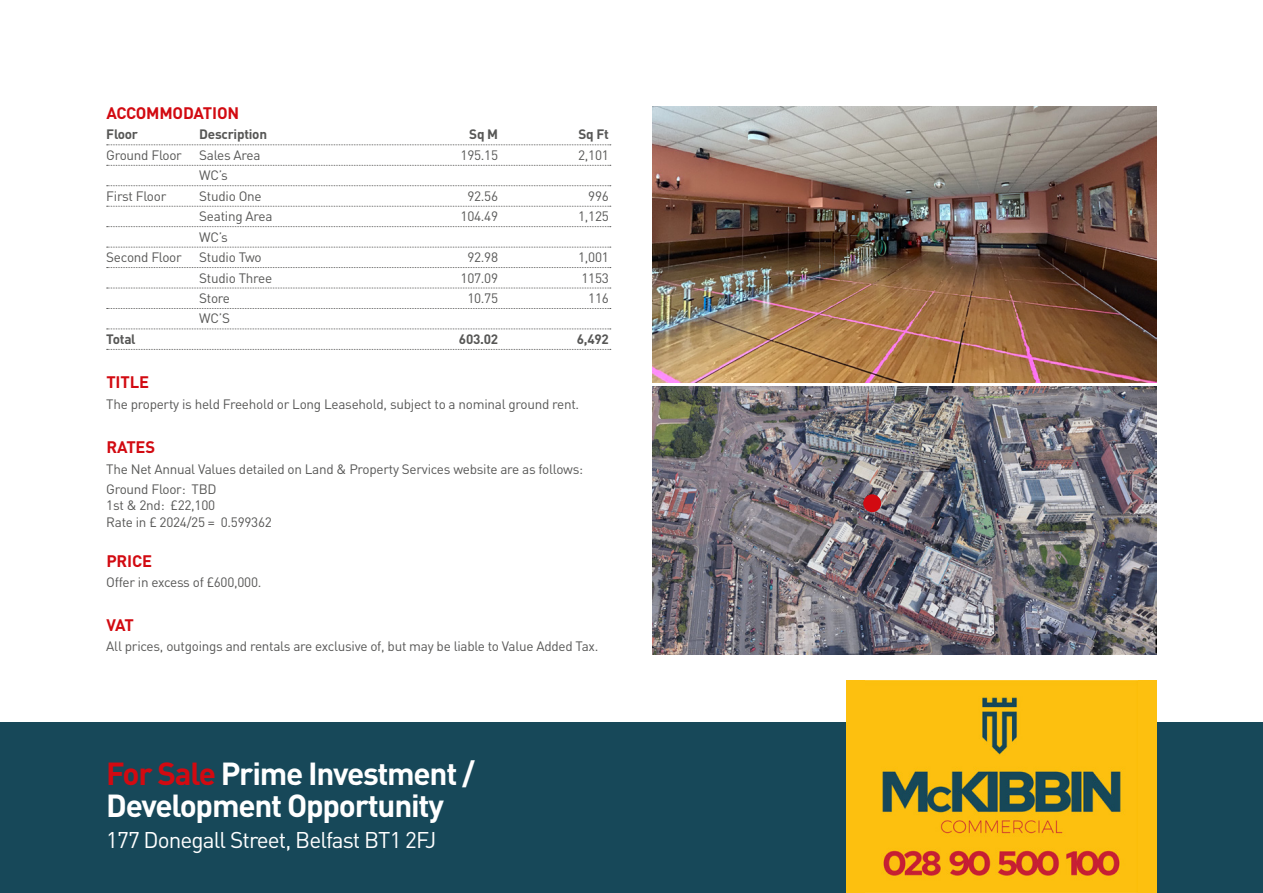
<style>
.page{position:relative;width:1263px;height:893px;background:#fff}
.page>*{position:absolute;margin:0;border:0;box-sizing:border-box;transform-origin:0 0}
.t1{font:700 31.5px/31.5px "DIN Pro";letter-spacing:-.04em;color:#fff}
.t2{font:22.5px "DIN Pro";letter-spacing:-.04em;color:#fff}
.t3{font:700 16.5px "DIN Pro";letter-spacing:-.01em;color:#d20a11}
.t4{font:13.5px/20.4px "DIN Pro";letter-spacing:-.02em;color:#575756}
.t5{font:700 13.5px "DIN Pro";letter-spacing:-.02em;color:#575756}
.s1{color:#d20a11}
</style>
<div class="page">
<div style="left:0;top:723px;width:1263px;height:170px;background:#174859"></div>
<div style="left:846px;top:680px;width:311px;height:213px;background:#fdc00f"></div>
<img style="left:866px;top:680px;width:271px;height:196px">
<svg style="left:107px;top:144px;width:504px;height:1px"></svg>
<svg style="left:107px;top:165px;width:504px;height:1px"></svg>
<svg style="left:107px;top:185px;width:504px;height:1px"></svg>
<svg style="left:107px;top:206px;width:504px;height:1px"></svg>
<svg style="left:107px;top:226px;width:504px;height:1px"></svg>
<svg style="left:107px;top:247px;width:504px;height:1px"></svg>
<svg style="left:107px;top:267px;width:504px;height:1px"></svg>
<svg style="left:107px;top:288px;width:504px;height:1px"></svg>
<svg style="left:107px;top:308px;width:504px;height:1px"></svg>
<svg style="left:107px;top:329px;width:504px;height:1px"></svg>
<svg style="left:107px;top:349px;width:504px;height:1px"></svg>
<img style="left:653px;top:387px;width:504px;height:268px">
<img style="left:653px;top:106px;width:504px;height:277px">
<div style="left:863px;top:494px;width:18px;height:18px;background:#d20a11;border-radius:50%"></div>
<p class="t3" style="left:106px;top:102px;width:134px">ACCOMMODATION</p>
<p class="t5" style="left:106px;top:125px;width:33px">Floor</p>
<p class="t5" style="left:199px;top:125px;width:69px">Description</p>
<p class="t5" style="left:469px;top:125px;width:30px">Sq M</p>
<p class="t5" style="left:578px;top:125px;width:32px">Sq Ft</p>
<p class="t4" style="left:106px;top:144px;width:77px">Ground Floor</p>
<p class="t4" style="left:199px;top:144px;width:63px">Sales Area</p>
<p class="t4" style="left:461px;top:144px;width:39px">195.15</p>
<p class="t4" style="left:578px;top:144px;width:32px">2,101</p>
<p class="t4" style="left:199px;top:165px;width:30px">WC’s</p>
<p class="t4" style="left:106px;top:185px;width:62px">First Floor</p>
<p class="t4" style="left:199px;top:185px;width:64px">Studio One</p>
<p class="t4" style="left:467px;top:185px;width:32px">92.56</p>
<p class="t4" style="left:588px;top:185px;width:22px">996</p>
<p class="t4" style="left:199px;top:206px;width:75px">Seating Area</p>
<p class="t4" style="left:461px;top:206px;width:39px">104.49</p>
<p class="t4" style="left:578px;top:206px;width:32px">1,125</p>
<p class="t4" style="left:199px;top:226px;width:30px">WC’s</p>
<p class="t4" style="left:106px;top:246px;width:77px">Second Floor</p>
<p class="t4" style="left:199px;top:246px;width:64px">Studio Two</p>
<p class="t4" style="left:467px;top:246px;width:32px">92.98</p>
<p class="t4" style="left:578px;top:246px;width:32px">1,001</p>
<p class="t4" style="left:199px;top:267px;width:74px">Studio Three</p>
<p class="t4" style="left:461px;top:267px;width:39px">107.09</p>
<p class="t4" style="left:581px;top:267px;width:29px">1153</p>
<p class="t4" style="left:199px;top:287px;width:32px">Store</p>
<p class="t4" style="left:467px;top:287px;width:32px">10.75</p>
<p class="t4" style="left:588px;top:287px;width:22px">116</p>
<p class="t4" style="left:199px;top:308px;width:32px">WC’S</p>
<p class="t5" style="left:106px;top:330px;width:31px">Total</p>
<p class="t5" style="left:459px;top:330px;width:41px">603.02</p>
<p class="t5" style="left:577px;top:330px;width:34px">6,492</p>
<p class="t3" style="left:106px;top:371px;width:44px">TITLE</p>
<p class="t4" style="left:106px;top:393px;width:474px">The property is held Freehold or Long Leasehold, subject to a nominal ground rent.</p>
<p class="t3" style="left:106px;top:436px;width:50px">RATES</p>
<p class="t4" style="left:106px;top:458px;width:478px">The Net Annual Values detailed on Land &amp; Property Services website are as follows:<br>Ground Floor: TBD</p>
<p class="t4" style="left:106px;top:497px;width:167px;line-height:16.2px">1st &amp; 2nd: £22,100<br>Rate in £ 2024/25 = 0.599362</p>
<p class="t3" style="left:106px;top:550px;width:47px">PRICE</p>
<p class="t4" style="left:106px;top:572px;width:157px">Offer in excess of £600,000.</p>
<p class="t3" style="left:106px;top:614px;width:29px">VAT</p>
<p class="t4" style="left:106px;top:636px;width:493px">All prices, outgoings and rentals are exclusive of, but may be liable to Value Added Tax.</p>
<h1 class="t1" style="left:106px;top:757px;width:370px"><span class="s1">For Sale</span> Prime Investment /<br>Development Opportunity</h1>
<h2 class="t2" style="left:106px;top:825px;width:332px">177 Donegall Street, Belfast BT1 2FJ</h2>
</div>
